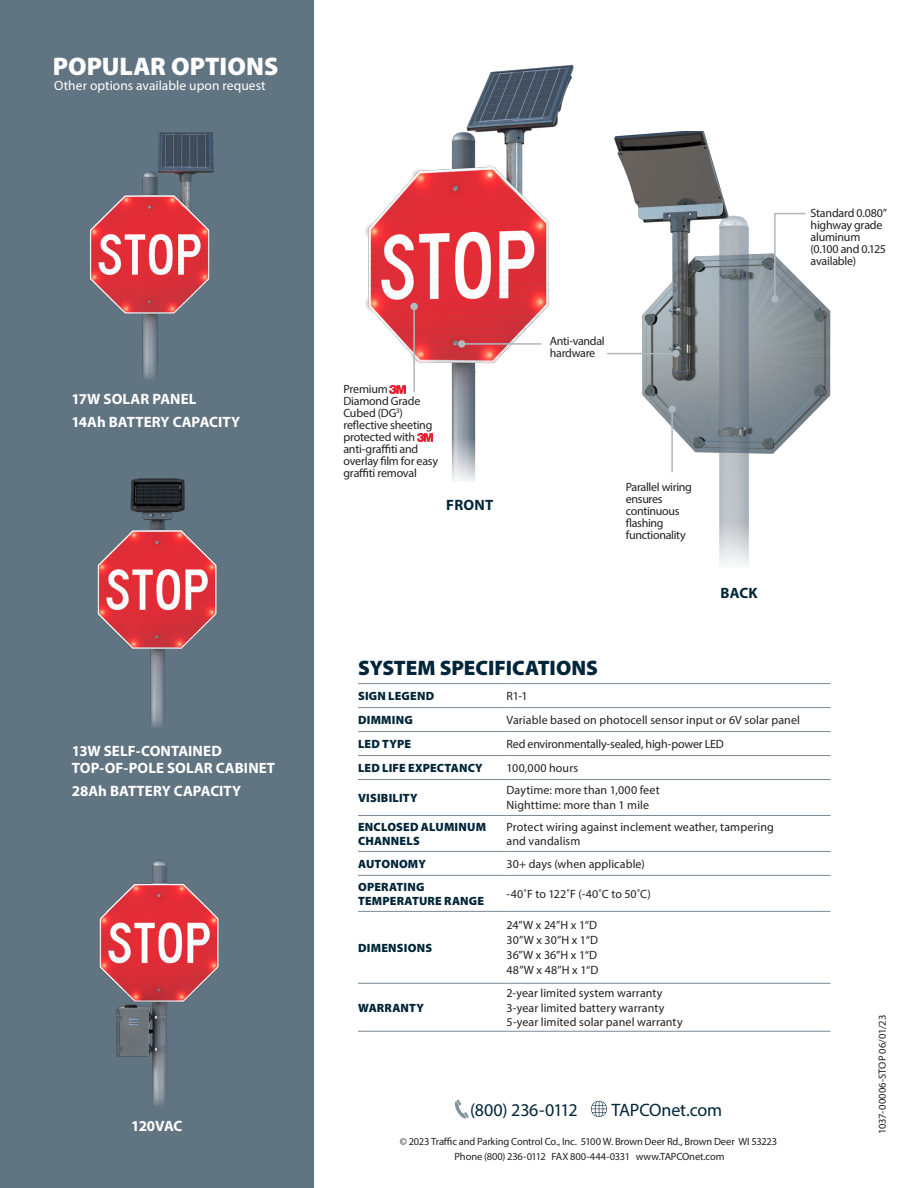
<style>
.page{position:relative;width:918px;height:1188px;background:#fff}
.page>*{position:absolute;margin:0;border:0;box-sizing:border-box;transform-origin:0 0}
.t1{font:900 25.5px "Myriad Pro";color:#fff}
.t2{font:900 21px "Myriad Pro";letter-spacing:-.005em;color:#002539}
.Main_TOC_body{font:18px "Myriad Pro";letter-spacing:-.01em;color:#002539}
.Body{font:700 15px "Myriad Pro";color:#fff}
.t3{font:700 15px "Myriad Pro";letter-spacing:.015em;color:#002539}
.Body-2{font:13.5px "Myriad Pro";letter-spacing:.005em;color:#fff}
.Chart_Body{font:12px/12px "Myriad Pro";color:#231f20}
.t4{font:900 12px/14.4px "Myriad Pro";letter-spacing:.015em;color:#002539}
.Chart_Body-2{font:12px/12px "Myriad Pro";letter-spacing:-.025em;color:#231f20}
.Chart_Body-3{font:12px/12px "Myriad Pro";letter-spacing:-.02em;color:#231f20}
.t5{font:10.5px "Myriad Pro";letter-spacing:-.01em;color:#231f20}
.t6{font:10.5px "Myriad Pro";letter-spacing:.01em;color:#231f20}
</style>
<div class="page">
<div style="left:0;top:0;width:314px;height:1188px;background:#617482"></div>
<svg style="left:455px;top:1100px;width:14px;height:19px"></svg>
<svg style="left:591px;top:1101px;width:16px;height:16px"></svg>
<hr style="left:358px;top:683px;width:149px;height:1px;background:#7a8a96">
<hr style="left:358px;top:707px;width:149px;height:1px;background:#7a8a96">
<hr style="left:358px;top:731px;width:149px;height:1px;background:#7a8a96">
<hr style="left:358px;top:755px;width:149px;height:1px;background:#7a8a96">
<hr style="left:358px;top:779px;width:149px;height:1px;background:#7a8a96">
<hr style="left:358px;top:815px;width:149px;height:1px;background:#7a8a96">
<hr style="left:507px;top:683px;width:324px;height:1px;background:#7a8a96">
<hr style="left:507px;top:707px;width:324px;height:1px;background:#7a8a96">
<hr style="left:507px;top:731px;width:324px;height:1px;background:#7a8a96">
<hr style="left:507px;top:755px;width:324px;height:1px;background:#7a8a96">
<hr style="left:507px;top:779px;width:324px;height:1px;background:#7a8a96">
<hr style="left:507px;top:815px;width:324px;height:1px;background:#7a8a96">
<hr style="left:358px;top:851px;width:149px;height:1px;background:#7a8a96">
<hr style="left:358px;top:875px;width:149px;height:1px;background:#7a8a96">
<hr style="left:358px;top:911px;width:149px;height:1px;background:#7a8a96">
<hr style="left:358px;top:983px;width:149px;height:1px;background:#7a8a96">
<hr style="left:358px;top:1031px;width:149px;height:1px;background:#7a8a96">
<hr style="left:507px;top:851px;width:324px;height:1px;background:#7a8a96">
<hr style="left:507px;top:875px;width:324px;height:1px;background:#7a8a96">
<hr style="left:507px;top:911px;width:324px;height:1px;background:#7a8a96">
<hr style="left:507px;top:983px;width:324px;height:1px;background:#7a8a96">
<hr style="left:507px;top:1031px;width:324px;height:1px;background:#7a8a96">
<img style="left:99px;top:860px;width:120px;height:245px">
<img style="left:97px;top:478px;width:120px;height:250px">
<img style="left:89px;top:132px;width:125px;height:248px">
<img style="left:365px;top:64px;width:209px;height:418px">
<img style="left:615px;top:132px;width:216px;height:433px">
<svg style="left:773px;top:212px;width:34px;height:88px"></svg>
<div style="left:771px;top:295px;width:8px;height:8px;background:#afb7bf;border-radius:50%"></div>
<img style="left:390px;top:385px;width:15px;height:8px">
<img style="left:417px;top:433px;width:15px;height:8px">
<hr style="left:413px;top:306px;width:2px;height:86px;background:#afb7bf">
<div style="left:410px;top:303px;width:8px;height:7px;background:#afb7bf;border-radius:50%"></div>
<hr style="left:671px;top:409px;width:2px;height:63px;background:#afb7bf">
<div style="left:668px;top:406px;width:8px;height:7px;background:#afb7bf;border-radius:50%"></div>
<hr style="left:462px;top:343px;width:79px;height:2px;background:#afb7bf">
<div style="left:458px;top:340px;width:7px;height:8px;background:#afb7bf;border-radius:50%"></div>
<hr style="left:607px;top:353px;width:69px;height:1px;background:#afb7bf">
<div style="left:672px;top:350px;width:8px;height:7px;background:#afb7bf;border-radius:50%"></div>
<p class="t1" style="left:53px;top:50px;width:227px">POPULAR OPTIONS</p>
<p class="Body-2" style="left:54px;top:77px;width:213px">Other options available upon request</p>
<p class="Body" style="left:71px;top:390px;width:127px">17W SOLAR PANEL</p>
<p class="Body" style="left:71px;top:412px;width:170px">14Ah BATTERY CAPACITY</p>
<p class="Body" style="left:72px;top:741px;width:151px">13W SELF-CONTAINED</p>
<p class="Body" style="left:72px;top:759px;width:205px">TOP-OF-POLE SOLAR CABINET</p>
<p class="Body" style="left:72px;top:781px;width:171px">28Ah BATTERY CAPACITY</p>
<p class="Body" style="left:131px;top:1116px;width:53px">120VAC</p>
<p class="Chart_Body-3" style="left:811px;top:207px;width:78px">Standard 0.080” highway grade aluminum (0.100 and 0.125 available)</p>
<p class="Chart_Body" style="left:343px;top:383px;width:96px">Premium<br>Diamond Grade<br>Cubed (DG<sup>3</sup>) reflective sheeting protected with anti-graffiti and overlay film for easy graffiti removal</p>
<p class="t3" style="left:446px;top:496px;width:49px">FRONT</p>
<p class="Chart_Body-2" style="left:550px;top:335px;width:56px">Anti-vandal hardware</p>
<p class="Chart_Body-2" style="left:626px;top:481px;width:68px">Parallel wiring ensures continuous flashing functionality</p>
<p class="t3" style="left:721px;top:583px;width:39px">BACK</p>
<p class="t2" style="left:358px;top:654px;width:241px">SYSTEM SPECIFICATIONS</p>
<p class="t4" style="left:358px;top:688px;width:78px">SIGN LEGEND</p>
<p class="Chart_Body" style="left:507px;top:690px;width:23px">R1-1</p>
<p class="t4" style="left:358px;top:712px;width:56px">DIMMING</p>
<p class="Chart_Body" style="left:507px;top:714px;width:295px">Variable based on photocell sensor input or 6V solar panel</p>
<p class="t4" style="left:358px;top:736px;width:55px">LED TYPE</p>
<p class="Chart_Body" style="left:507px;top:738px;width:219px">Red environmentally-sealed, high-power LED</p>
<p class="t4" style="left:358px;top:760px;width:126px">LED LIFE EXPECTANCY</p>
<p class="Chart_Body" style="left:507px;top:762px;width:73px">100,000 hours</p>
<p class="t4" style="left:358px;top:790px;width:61px">VISIBILITY</p>
<p class="Chart_Body" style="left:507px;top:784px;width:155px">Daytime: more than 1,000 feet</p>
<p class="Chart_Body" style="left:507px;top:799px;width:144px">Nighttime: more than 1 mile</p>
<p class="t4" style="left:358px;top:819px;width:130px">ENCLOSED ALUMINUM<br>CHANNELS</p>
<p class="Chart_Body" style="left:507px;top:819px;width:269px;line-height:14.4px">Protect wiring against inclement weather, tampering and vandalism</p>
<p class="t4" style="left:358px;top:856px;width:69px">AUTONOMY</p>
<p class="Chart_Body" style="left:507px;top:858px;width:140px">30+ days (when applicable)</p>
<p class="t4" style="left:358px;top:879px;width:128px">OPERATING<br>TEMPERATURE RANGE</p>
<p class="Chart_Body" style="left:507px;top:888px;width:146px">-40˚F to 122˚F (-40˚C to 50˚C)</p>
<p class="t4" style="left:358px;top:940px;width:76px">DIMENSIONS</p>
<p class="Chart_Body" style="left:507px;top:919px;width:92px">24”W x 24”H x 1“D</p>
<p class="Chart_Body" style="left:507px;top:934px;width:93px">30”W x 30”H x 1“D</p>
<p class="Chart_Body" style="left:507px;top:949px;width:92px">36”W x 36”H x 1“D</p>
<p class="Chart_Body" style="left:507px;top:964px;width:93px">48”W x 48”H x 1“D</p>
<p class="Chart_Body" style="left:507px;top:987px;width:158px">2-year limited system warranty</p>
<p class="Chart_Body" style="left:507px;top:1002px;width:159px">3-year limited battery warranty</p>
<p class="Chart_Body" style="left:507px;top:1016px;width:178px">5-year limited solar panel warranty</p>
<p class="t6" style="left:876px;top:1134px;width:120px;rotate:-90deg">1037-00006-STOP 06/01/23</p>
<p class="t5" style="left:400px;top:1135px;width:379px">© 2023 Traffic and Parking Control Co., Inc. 5100 W. Brown Deer Rd., Brown Deer WI 53223</p>
<p class="t5" style="left:455px;top:1150px;width:271px">Phone (800) 236-0112 FAX 800-444-0331 www.TAPCOnet.com</p>
<p class="t4" style="left:358px;top:1000px;width:67px">WARRANTY</p>
<p class="Main_TOC_body" style="left:470px;top:1098px;width:109px">(800) 236-0112</p>
<p class="Main_TOC_body" style="left:612px;top:1098px;width:112px">TAPCOnet.com</p>
</div>
